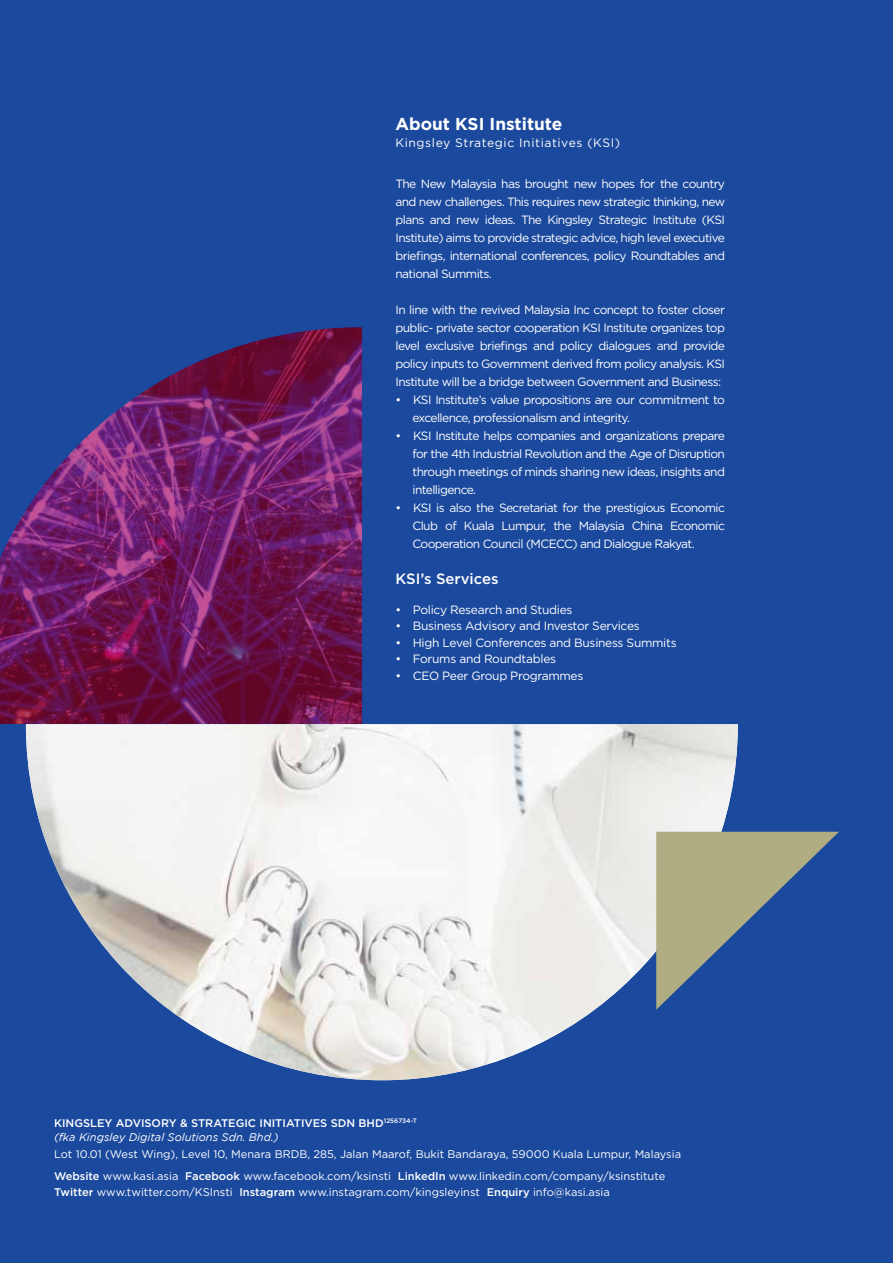
<style>
.page{position:relative;width:893px;height:1263px;background:#1b499d}
.page>*{position:absolute;margin:0;border:0;box-sizing:border-box;transform-origin:0 0}
.t1{font:700 17.25px "Gotham";color:#fff}
.t2{font:500 14.85px "Gotham";color:#fff}
.t3{font:12.15px "Gotham";letter-spacing:.05em;color:#fff}
.t4{font:12px/18px "Gotham";letter-spacing:-.05em;color:#fff;text-align:justify}
.t5{font:12px "Gotham";letter-spacing:-.025em;color:#fff}
.t6{font:11.1px/22px "Gotham";color:#fff}
.t7{font:500 11.1px/13.5px "Gotham";color:#fff}
.s1{font-weight:400;font-style:italic}
.s2{font-weight:500}
</style>
<div class="page">
<img style="left:26px;top:724px;width:712px;height:356px">
<img style="left:0;top:327px;width:362px;height:397px">
<svg style="left:656px;top:832px;width:183px;height:178px"></svg>
<h1 class="t1" style="left:395px;top:112px;width:168px">About KSI Institute</h1>
<p class="t3" style="left:395px;top:134px;width:226px">Kingsley Strategic Initiatives (KSI)</p>
<p class="t4" style="left:395px;top:175px;width:331px">The New Malaysia has brought new hopes for the country and new challenges. This requires new strategic thinking, new plans and new ideas. The Kingsley Strategic Institute (KSI Institute) aims to provide strategic advice, high level executive briefings, international conferences, policy Roundtables and national Summits.</p>
<p class="t4" style="left:395px;top:301px;width:331px">In line with the revived Malaysia Inc concept to foster closer public- private sector cooperation KSI Institute organizes top level exclusive briefings and policy dialogues and provide policy inputs to Government derived from policy analysis. KSI Institute will be a bridge between Government and Business:</p>
<p class="t4" style="left:412px;top:391px;width:314px;text-indent:-17px">• KSI Institute’s value propositions are our commitment to excellence, professionalism and integrity.</p>
<p class="t4" style="left:412px;top:427px;width:314px;text-indent:-17px">• KSI Institute helps companies and organizations prepare for the 4th Industrial Revolution and the Age of Disruption through meetings of minds sharing new ideas, insights and intelligence.</p>
<p class="t4" style="left:412px;top:499px;width:314px;text-indent:-17px">• KSI is also the Secretariat for the prestigious Economic Club of Kuala Lumpur, the Malaysia China Economic Cooperation Council (MCECC) and Dialogue Rakyat.</p>
<p class="t2" style="left:395px;top:569px;width:105px">KSI’s Services</p>
<p class="t5" style="left:395px;top:602px;width:179px">• Policy Research and Studies</p>
<p class="t5" style="left:395px;top:618px;width:246px">• Business Advisory and Investor Services</p>
<p class="t5" style="left:395px;top:635px;width:283px">• High Level Conferences and Business Summits</p>
<p class="t5" style="left:395px;top:651px;width:162px">• Forums and Roundtables</p>
<p class="t5" style="left:395px;top:668px;width:189px">• CEO Peer Group Programmes</p>
<p class="t7" style="left:54px;top:1116px;width:364px">KINGSLEY ADVISORY &amp; STRATEGIC INITIATIVES SDN BHD<sup>1256734-T </sup><span class="s1">(fka Kingsley Digital Solutions Sdn. Bhd.)</span></p>
<p class="t6" style="left:54px;top:1143px;width:629px">Lot 10.01 (West Wing), Level 10, Menara BRDB, 285, Jalan Maarof, Bukit Bandaraya, 59000 Kuala Lumpur, Malaysia<br><span class="s2">Website</span> www.kasi.asia <span class="s2">Facebook</span> www.facebook.com/ksinsti <span class="s2">LinkedIn</span> www.linkedin.com/company/ksinstitute</p>
<p class="t6" style="left:54px;top:1181px;width:557px"><span class="s2">Twitter</span> www.twitter.com/KSInsti <span class="s2">Instagram</span> www.instagram.com/kingsleyinst <span class="s2">Enquiry</span> info@kasi.asia</p>
</div>
